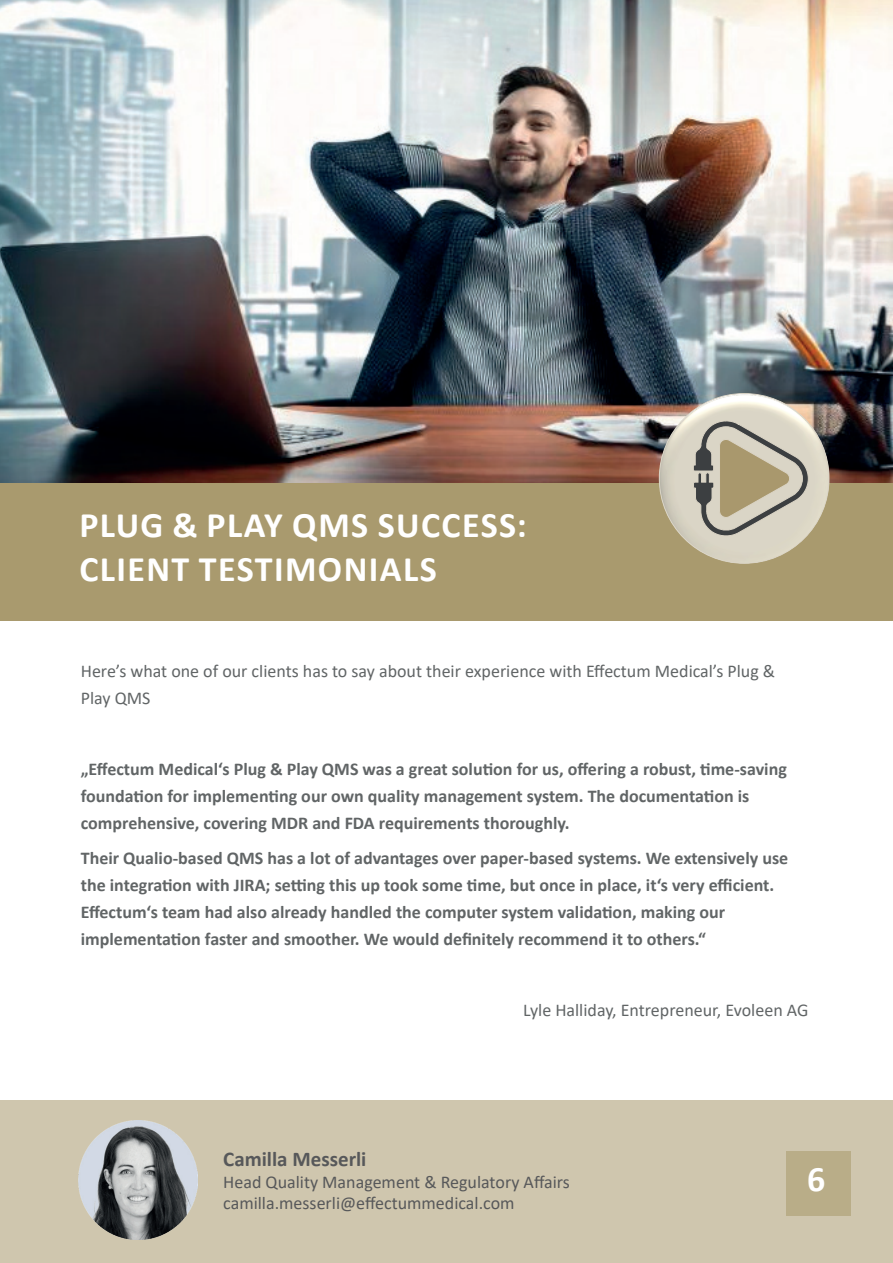
<style>
.page{position:relative;width:893px;height:1263px;background:#fff}
.page>*{position:absolute;margin:0;border:0;box-sizing:border-box;transform-origin:0 0}
.t1{font:700 36px/43.2px "Calibri";letter-spacing:.04em;color:#fff}
.t2{font:700 21px "Calibri";color:#57585a}
.t3{font:700 18px/27px "Calibri";color:#616566}
.t4{font:18px/27px "Calibri";color:#616566}
.t5{font:18px/21.6px "Calibri";color:#57585a}
</style>
<div class="page">
<div style="left:0;top:1100px;width:893px;height:163px;background:#cfc6ae"></div>
<div style="left:0;top:476px;width:893px;height:145px;background:#a99a6e"></div>
<img style="left:0;top:0;width:893px;height:483px">
<img style="left:659px;top:394px;width:170px;height:169px;border-radius:84px">
<svg style="left:693px;top:420px;width:116px;height:117px;background:#b6b09d"></svg>
<div style="left:786px;top:1151px;width:64px;height:65px;background:#b9ad88"></div>
<img style="left:79px;top:1120px;width:119px;height:119px">
<h1 class="t1" style="left:79px;top:503px;width:449px">PLUG &amp; PLAY QMS SUCCESS:<br>CLIENT TESTIMONIALS</h1>
<p class="t4" style="left:81px;top:657px;width:696px">Here’s what one of our clients has to say about their experience with Effectum Medical’s Plug &amp;<br>Play QMS</p>
<p class="t3" style="left:81px;top:755px;width:708px">„Effectum Medical‘s Plug &amp; Play QMS was a great solution for us, offering a robust, time-saving foundation for implementing our own quality management system. The documentation is comprehensive, covering MDR and FDA requirements thoroughly.</p>
<p class="t3" style="left:81px;top:845px;width:709px">Their Qualio-based QMS has a lot of advantages over paper-based systems. We extensively use the integration with JIRA; setting this up took some time, but once in place, it‘s very efficient.<br>Effectum‘s team had also already handled the computer system validation, making our implementation faster and smoother. We would definitely recommend it to others.“</p>
<p class="t4" style="left:523px;top:996px;width:287px">Lyle Halliday, Entrepreneur, Evoleen AG</p>
<p class="t2" style="left:223px;top:1144px;width:145px">Camilla Messerli</p>
<p class="t5" style="left:223px;top:1170px;width:348px">Head Quality Management &amp; Regulatory Affairs camilla.messerli@effectummedical.com</p>
<h1 class="t1" style="left:807px;top:1157px;width:20px">6</h1>
</div>
